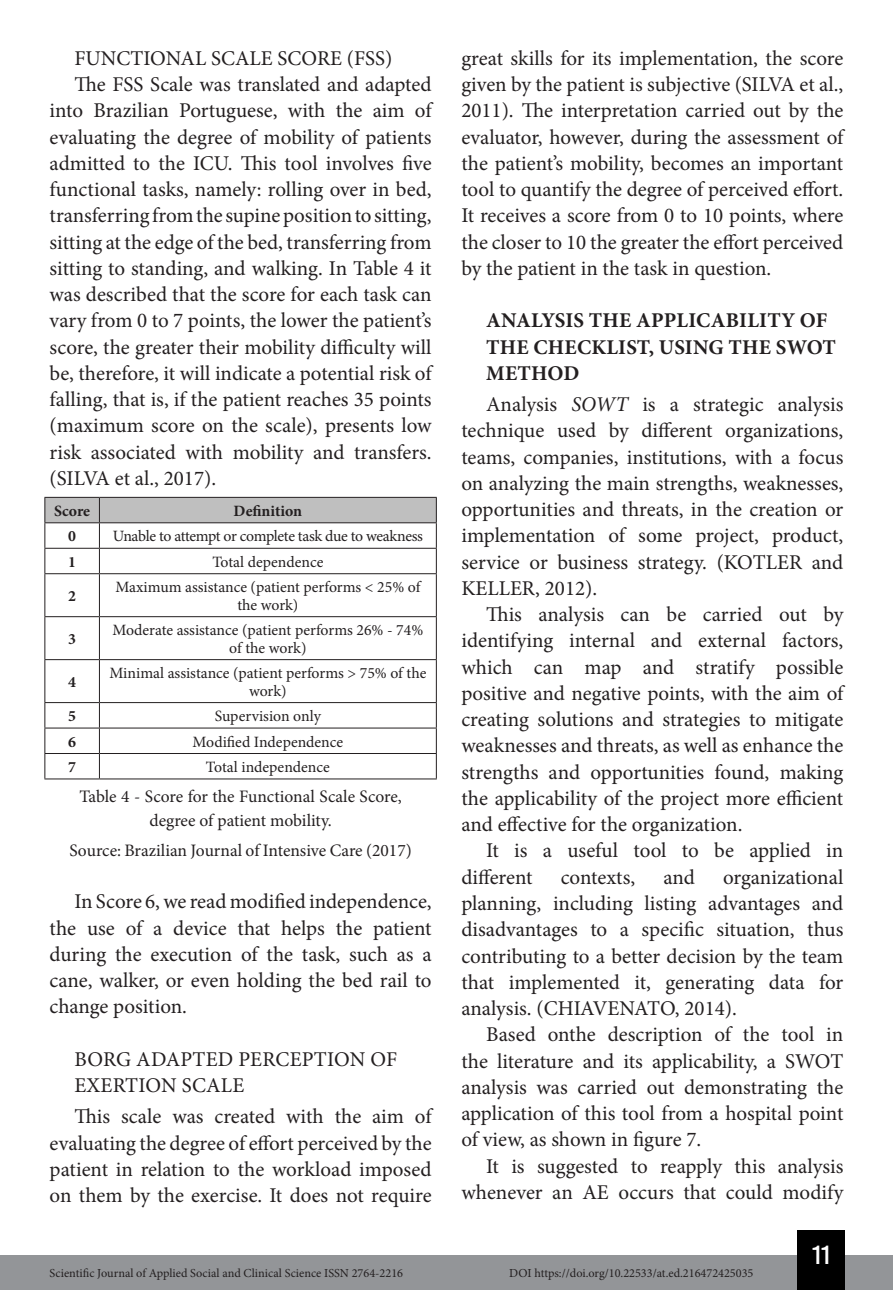
<style>
.page{position:relative;width:893px;height:1290px;background:#fff}
.page>*{position:absolute;margin:0;border:0;box-sizing:border-box;transform-origin:0 0}
.t1{font:26.25px "Bebas Kai";color:#fff}
.TXT{font:21px/26.2px "Minion Pro";color:#231f20;text-align:justify}
.SUB{font:700 21px/26.2px "Minion Pro";letter-spacing:.01em;color:#231f20}
.SUB-2{font:21px/26.2px "Minion Pro";letter-spacing:.01em;color:#231f20}
.Info_Imagem{font:17.5px/24.5px "Minion Pro";color:#231f20;text-align:center}
.Tabela{font:15.75px/17.5px "Minion Pro";letter-spacing:-.005em;color:#231f20;text-align:center}
.Tabela-2{font:15.75px "Minion Pro";letter-spacing:-.025em;color:#231f20}
.Tabela-3{font:700 15.75px "Minion Pro";letter-spacing:-.005em;color:#231f20}
.t2{font:12.25px "Minion Pro";color:#231f20}
.s1{font-style:italic}
</style>
<div class="page">
<div style="left:0;top:1255px;width:893px;height:35px;background:#939598"></div>
<div style="left:797px;top:1230px;width:48px;height:60px;background:#000"></div>
<svg style="left:44px;top:497px;width:393px;height:76px"></svg>
<hr style="left:44px;top:573px;width:55px;height:1px;background:#231f20">
<hr style="left:44px;top:574px;width:1px;height:42px;background:#231f20">
<hr style="left:99px;top:573px;width:338px;height:1px;background:#231f20">
<hr style="left:99px;top:574px;width:1px;height:42px;background:#231f20">
<hr style="left:436px;top:574px;width:1px;height:42px;background:#231f20">
<hr style="left:44px;top:616px;width:55px;height:1px;background:#231f20">
<hr style="left:44px;top:617px;width:1px;height:42px;background:#231f20">
<hr style="left:99px;top:616px;width:338px;height:1px;background:#231f20">
<hr style="left:99px;top:617px;width:1px;height:42px;background:#231f20">
<hr style="left:436px;top:617px;width:1px;height:42px;background:#231f20">
<hr style="left:44px;top:659px;width:55px;height:1px;background:#231f20">
<hr style="left:44px;top:660px;width:1px;height:42px;background:#231f20">
<hr style="left:99px;top:659px;width:338px;height:1px;background:#231f20">
<hr style="left:99px;top:660px;width:1px;height:42px;background:#231f20">
<hr style="left:436px;top:660px;width:1px;height:42px;background:#231f20">
<hr style="left:44px;top:702px;width:55px;height:1px;background:#231f20">
<hr style="left:99px;top:702px;width:338px;height:1px;background:#231f20">
<hr style="left:44px;top:727px;width:55px;height:1px;background:#231f20">
<hr style="left:99px;top:727px;width:338px;height:1px;background:#231f20">
<hr style="left:44px;top:753px;width:55px;height:1px;background:#231f20">
<svg style="left:44px;top:703px;width:1px;height:75px"></svg>
<hr style="left:99px;top:753px;width:338px;height:1px;background:#231f20">
<svg style="left:99px;top:703px;width:1px;height:75px"></svg>
<svg style="left:436px;top:703px;width:1px;height:75px"></svg>
<hr style="left:44px;top:778px;width:55px;height:1px;background:#231f20">
<hr style="left:99px;top:778px;width:338px;height:1px;background:#231f20">
<p class="TXT" style="left:74px;top:45px;width:320px">FUNCTIONAL SCALE SCORE (FSS)</p>
<p class="TXT" style="left:50px;top:71px;width:383px;text-indent:25px">The FSS Scale was translated and adapted into Brazilian Portuguese, with the aim of evaluating the degree of mobility of patients admitted to the ICU. This tool involves five functional tasks, namely: rolling over in bed, transferring from the supine position to sitting, sitting at the edge of the bed, transferring from sitting to standing, and walking. In Table 4 it was described that the score for each task can vary from 0 to 7 points, the lower the patient’s score, the greater their mobility difficulty will be, therefore, it will indicate a potential risk of falling, that is, if the patient reaches 35 points (maximum score on the scale), presents low risk associated with mobility and transfers. (SILVA et al., 2017).</p>
<p class="Tabela-3" style="left:54px;top:500px;width:38px">Score</p>
<p class="Tabela-3" style="left:234px;top:500px;width:70px">Definition</p>
<p class="Tabela-3" style="left:68px;top:525px;width:9px">0</p>
<p class="Tabela-2" style="left:113px;top:526px;width:312px">Unable to attempt or complete task due to weakness</p>
<p class="Tabela-3" style="left:68px;top:550px;width:9px">1</p>
<p class="Tabela" style="left:212px;top:553px;width:113px">Total dependence</p>
<p class="Tabela-3" style="left:68px;top:585px;width:9px">2</p>
<p class="Tabela" style="left:115px;top:578px;width:306px">Maximum assistance (patient performs &lt; 25% of the work)</p>
<p class="Tabela-3" style="left:68px;top:628px;width:9px">3</p>
<p class="Tabela" style="left:112px;top:621px;width:312px">Moderate assistance (patient performs 26% - 74% of the work)</p>
<p class="Tabela-3" style="left:68px;top:671px;width:9px">4</p>
<p class="Tabela" style="left:109px;top:664px;width:318px">Minimal assistance (patient performs &gt; 75% of the work)</p>
<p class="Tabela-3" style="left:68px;top:705px;width:9px">5</p>
<p class="Tabela" style="left:215px;top:707px;width:107px">Supervision only</p>
<p class="Tabela-3" style="left:68px;top:730px;width:9px">6</p>
<p class="Tabela" style="left:193px;top:733px;width:152px">Modified Independence</p>
<p class="Tabela-3" style="left:68px;top:756px;width:9px">7</p>
<p class="Tabela" style="left:206px;top:758px;width:125px">Total independence</p>
<p class="Info_Imagem" style="left:79px;top:784px;width:324px">Table 4 - Score for the Functional Scale Score, degree of patient mobility.</p>
<p class="Info_Imagem" style="left:69px;top:838px;width:344px">Source: Brazilian Journal of Intensive Care (2017)</p>
<p class="TXT" style="left:50px;top:888px;width:384px;text-indent:25px">In Score 6, we read modified independence, the use of a device that helps the patient during the execution of the task, such as a cane, walker, or even holding the bed rail to change position.</p>
<p class="SUB-2" style="left:75px;top:1046px;width:324px">BORG ADAPTED PERCEPTION OF<br>EXERTION SCALE</p>
<p class="TXT" style="left:50px;top:1103px;width:383px;text-indent:25px">This scale was created with the aim of evaluating the degree of effort perceived by the patient in relation to the workload imposed on them by the exercise. It does not require</p>
<p class="TXT" style="left:461px;top:45px;width:384px">great skills for its implementation, the score given by the patient is subjective (SILVA et al., 2011). The interpretation carried out by the evaluator, however, during the assessment of the patient’s mobility, becomes an important tool to quantify the degree of perceived effort.<br>It receives a score from 0 to 10 points, where the closer to 10 the greater the effort perceived by the patient in the task in question.</p>
<p class="SUB" style="left:486px;top:307px;width:351px">ANALYSIS THE APPLICABILITY OF<br>THE CHECKLIST, USING THE SWOT<br>METHOD</p>
<p class="TXT" style="left:461px;top:391px;width:384px;text-indent:25px">Analysis <span class="s1">SOWT</span> is a strategic analysis technique used by different organizations, teams, companies, institutions, with a focus on analyzing the main strengths, weaknesses, opportunities and threats, in the creation or implementation of some project, product, service or business strategy. (KOTLER and KELLER, 2012).</p>
<p class="TXT" style="left:461px;top:601px;width:383px;text-indent:25px">This analysis can be carried out by identifying internal and external factors, which can map and stratify possible positive and negative points, with the aim of creating solutions and strategies to mitigate weaknesses and threats, as well as enhance the strengths and opportunities found, making the applicability of the project more efficient and effective for the organization.</p>
<p class="TXT" style="left:461px;top:838px;width:383px;text-indent:25px">It is a useful tool to be applied in different</p>
<p class="TXT" style="left:461px;top:864px;width:383px;text-indent:262px">organizational planning, including listing advantages and disadvantages to a specific situation, thus contributing to a better decision by the team that implemented it, generating data for analysis. (CHIAVENATO, 2014).</p>
<p class="TXT" style="left:461px;top:1021px;width:384px;text-indent:25px">Based onthe description of the tool in the literature and its applicability, a SWOT analysis was carried out demonstrating the application of this tool from a hospital point of view, as shown in figure 7.</p>
<p class="TXT" style="left:461px;top:1153px;width:383px;text-align:right">It is suggested to reapply this analysis whenever an AE occurs that could modify</p>
<p class="TXT" style="left:561px;top:864px;width:76px">contexts,</p>
<p class="TXT" style="left:663px;top:864px;width:33px">and</p>
<p class="t1" style="left:812px;top:1241px;width:19px">11</p>
<p class="t2" style="left:50px;top:1265px;width:355px">Scientific Journal of Applied Social and Clinical Science ISSN 2764-2216</p>
<p class="t2" style="left:509px;top:1265px;width:246px">DOI https://doi.org/10.22533/at.ed.216472425035</p>
</div>
